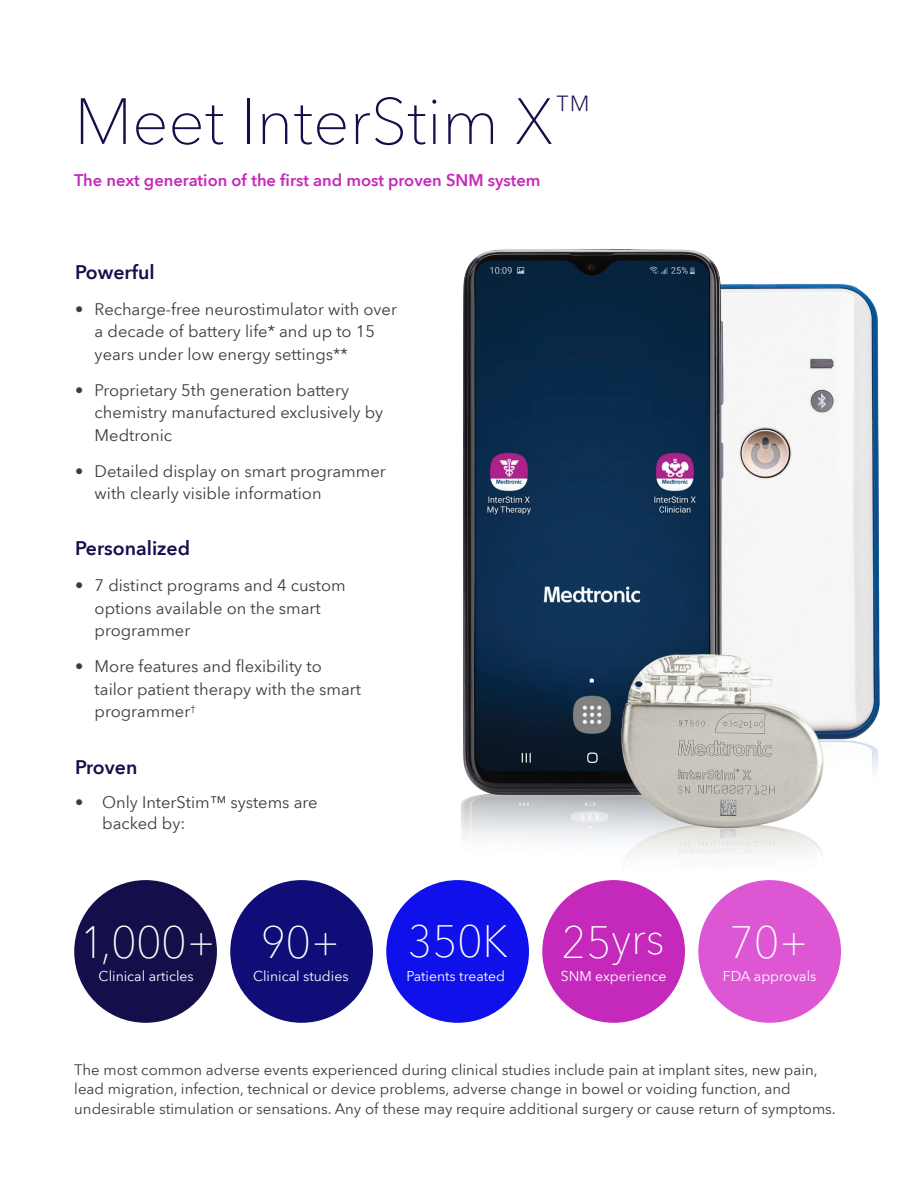
<style>
.page{position:relative;width:918px;height:1188px;background:#fff}
.page>*{position:absolute;margin:0;border:0;box-sizing:border-box;transform-origin:0 0}
.t1{font:100 64.5px "Avenir Next World";color:#140f4b}
.t2{font:100 44.25px "Avenir Next World";color:#fff}
.t3{font:600 19.5px "Avenir Next World";color:#140f4b}
.t4{font:16.5px/22.5px "Avenir Next World";color:#3c3c3c}
.t5{font:600 16.5px "Avenir Next World";color:#c529bb}
.Bullets{font:15px/19.5px "Avenir Next World";color:#3c3c3c}
.t6{font:13.95px "Avenir Next World";color:#fff}
</style>
<div class="page">
<img style="left:399px;top:249px;width:481px;height:694px">
<div style="left:74px;top:880px;width:143px;height:143px;background:#140f4b;border-radius:50%"></div>
<div style="left:230px;top:880px;width:143px;height:143px;background:#100d78;border-radius:50%"></div>
<div style="left:386px;top:880px;width:143px;height:143px;background:#1010eb;border-radius:50%"></div>
<div style="left:542px;top:880px;width:143px;height:143px;background:#c529bb;border-radius:50%"></div>
<div style="left:698px;top:880px;width:143px;height:143px;background:#dd57d4;border-radius:50%"></div>
<p class="t1" style="left:74px;top:70px;width:518px">Meet InterStim X<sup>™</sup></p>
<p class="t5" style="left:74px;top:171px;width:468px">The next generation of the first and most proven SNM system</p>
<p class="t3" style="left:75px;top:260px;width:81px">Powerful</p>
<p class="t4" style="left:95px;top:298px;width:304px;text-indent:-20px">• Recharge-free neurostimulator with over a decade of battery life* and up to 15 years under low energy settings**</p>
<p class="t4" style="left:95px;top:379px;width:290px;text-indent:-20px">• Proprietary 5th generation battery chemistry manufactured exclusively by<br>Medtronic</p>
<p class="t4" style="left:95px;top:460px;width:293px;text-indent:-20px">• Detailed display on smart programmer with clearly visible information</p>
<p class="t3" style="left:75px;top:537px;width:117px">Personalized</p>
<p class="t4" style="left:95px;top:575px;width:253px;text-indent:-20px">• 7 distinct programs and 4 custom options available on the smart programmer</p>
<p class="t4" style="left:95px;top:656px;width:268px;text-indent:-20px">• More features and flexibility to tailor patient therapy with the smart programmer<sup>†</sup></p>
<p class="t3" style="left:75px;top:755px;width:64px">Proven</p>
<p class="t4" style="left:102px;top:792px;width:217px;line-height:21px;text-indent:-27px">• Only InterStim™ systems are backed by:</p>
<p class="t2" style="left:80px;top:908px;width:138px">1,000+</p>
<p class="t6" style="left:99px;top:964px;width:97px">Clinical articles</p>
<p class="t2" style="left:261px;top:908px;width:81px">90+</p>
<p class="t6" style="left:253px;top:964px;width:97px">Clinical studies</p>
<p class="t2" style="left:407px;top:906px;width:103px">350K</p>
<p class="t6" style="left:406px;top:964px;width:100px">Patients treated</p>
<p class="t2" style="left:561px;top:903px;width:105px">25yrs</p>
<p class="t2" style="left:729px;top:908px;width:81px">70+</p>
<p class="t6" style="left:561px;top:964px;width:107px">SNM experience</p>
<p class="t6" style="left:723px;top:964px;width:95px">FDA approvals</p>
<p class="Bullets" style="left:74px;top:1060px;width:763px">The most common adverse events experienced during clinical studies include pain at implant sites, new pain, lead migration, infection, technical or device problems, adverse change in bowel or voiding function, and undesirable stimulation or sensations. Any of these may require additional surgery or cause return of symptoms.</p>
</div>
